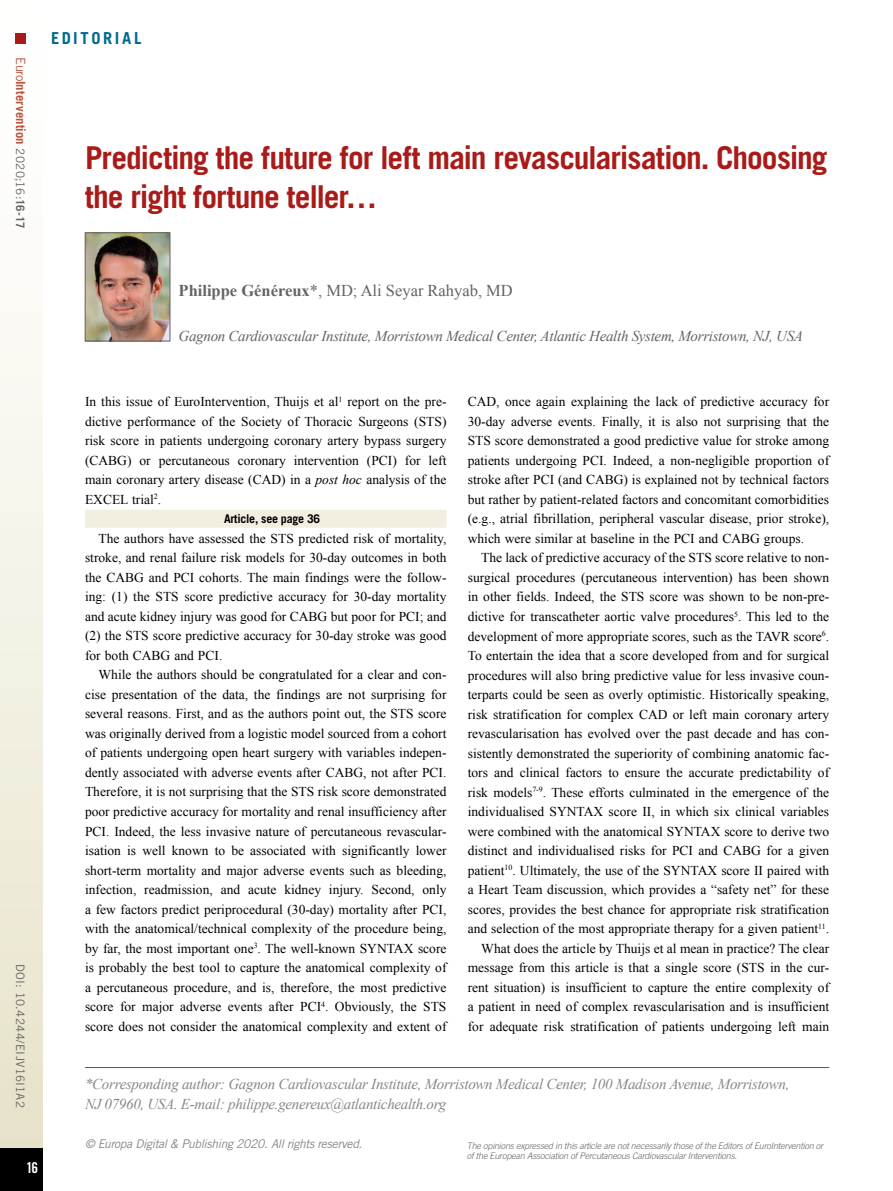
<style>
.page{position:relative;width:893px;height:1191px;background:#fff}
.page>*{position:absolute;margin:0;border:0;box-sizing:border-box;transform-origin:0 0}
.t1{font:700 31.5px/39px "Trade Gothic LT Std";letter-spacing:-.035em;color:#a91b18}
.t2{font:16.5px "Times New Roman";color:#646363}
.t3{font:700 16.5px "Trade Gothic LT Std";letter-spacing:.16em;color:#006b8d}
.t4{font:italic 15px/19.5px "Times New Roman";letter-spacing:-.02em;color:#878787}
.t5{font:italic 15px "Times New Roman";letter-spacing:-.02em;color:#646363}
.t6{font:15px "Trade Gothic LT Std Bd Cn 20";color:#fff}
.t7{font:13.5px/19.5px "Times New Roman";color:#000;text-align:justify}
.t8{font:700 12.75px "Trade Gothic LT Std";letter-spacing:.005em;color:#bc533d}
.t9{font:italic 12px "Trade Gothic LT Std";letter-spacing:-.03em;color:#878787}
.t10{font:700 12px "Trade Gothic LT Std";letter-spacing:-.02em;color:#000}
.t11{font:11.7px "Trade Gothic LT Std";letter-spacing:.02em;color:#646363}
.t12{font:italic 300 9px/10.5px "Trade Gothic LT Std";letter-spacing:-.02em;color:#646363}
.s1{font-weight:400}
.s2{font-weight:400;font-size:11.7px;color:#646363}
.s3{font-size:11.7px;color:#646363}
.s4{font-weight:700}
.s5{font-style:italic}
</style>
<div class="page">
<div style="left:0;top:0;width:43px;height:1191px;background:linear-gradient(to bottom,#fff,#e7e2c9)"></div>
<div style="left:0;top:1148px;width:43px;height:43px;background:#000"></div>
<div style="left:16px;top:34px;width:10px;height:10px;background:#a91b18"></div>
<hr style="left:85px;top:1067px;width:744px;height:1px;background:#575756">
<div style="left:85px;top:510px;width:361px;height:18px;background:#f2efe1"></div>
<img style="left:87px;top:235px;width:81px;height:104px">
<div style="left:85px;top:233px;width:85px;height:108px;border:1px solid #646363"></div>
<p class="t8" style="left:29px;top:57px;width:173px;rotate:90deg"><span class="s1">Euro</span>Intervention <span class="s2">2020;16:</span><span class="s3">16-17</span></p>
<p class="t3" style="left:51px;top:28px;width:92px">EDITORIAL</p>
<h1 class="t1" style="left:85px;top:138px;width:744px">Predicting the future for left main revascularisation. Choosing the right fortune teller…</h1>
<p class="t11" style="left:27px;top:964px;width:145px;rotate:90deg">DOI: 10.4244/EIJV16I1A2</p>
<p class="t6" style="left:26px;top:1158px;width:14px">16</p>
<p class="t2" style="left:179px;top:279px;width:336px"><span class="s4">Philippe Généreux</span>*, MD; Ali Seyar Rahyab, MD</p>
<p class="t5" style="left:179px;top:326px;width:626px">Gagnon Cardiovascular Institute, Morristown Medical Center, Atlantic Health System, Morristown, NJ, USA</p>
<p class="t7" style="left:85px;top:392px;width:363px">In this issue of EuroIntervention, Thuijs et al<sup>1</sup> report on the pre&shy;dictive performance of the Society of Thoracic Surgeons (STS) risk score in patients undergoing coronary artery bypass surgery (CABG) or percutaneous coronary intervention (PCI) for left main coronary artery disease (CAD) in a <span class="s5">post hoc</span> analysis of the EXCEL trial<sup>2</sup>.</p>
<p class="t10" style="left:224px;top:512px;width:98px">Article, see page 36</p>
<p class="t7" style="left:85px;top:528px;width:363px;text-indent:14px">The authors have assessed the STS predicted risk of mortality, stroke, and renal failure risk models for 30-day outcomes in both the CABG and PCI cohorts. The main findings were the follow&shy;ing: (1) the STS score predictive accuracy for 30-day mortality and acute kidney injury was good for CABG but poor for PCI; and (2) the STS score predictive accuracy for 30-day stroke was good for both CABG and PCI.</p>
<p class="t7" style="left:85px;top:665px;width:363px;text-indent:14px">While the authors should be congratulated for a clear and con&shy;cise presentation of the data, the findings are not surprising for several reasons. First, and as the authors point out, the STS score was originally derived from a logistic model sourced from a cohort of patients undergoing open heart surgery with variables indepen&shy;dently associated with adverse events after CABG, not after PCI.<br>Therefore, it is not surprising that the STS risk score demonstrated poor predictive accuracy for mortality and renal insufficiency after PCI. Indeed, the less invasive nature of percutaneous revascular&shy;isation is well known to be associated with significantly lower short-term mortality and major adverse events such as bleeding, infection, readmission, and acute kidney injury. Second, only a few factors predict periprocedural (30-day) mortality after PCI, with the anatomical/technical complexity of the procedure being, by far, the most important one<sup>3</sup>. The well-known SYNTAX score is probably the best tool to capture the anatomical complexity of a percutaneous procedure, and is, therefore, the most predictive score for major adverse events after PCI<sup>4</sup>. Obviously, the STS score does not consider the anatomical complexity and extent of</p>
<p class="t7" style="left:468px;top:392px;width:363px">CAD, once again explaining the lack of predictive accuracy for 30-day adverse events. Finally, it is also not surprising that the STS score demonstrated a good predictive value for stroke among patients undergoing PCI. Indeed, a non-negligible proportion of stroke after PCI (and CABG) is explained not by technical factors but rather by patient-related factors and concomitant comorbidities (e.g., atrial fibrillation, peripheral vascular disease, prior stroke), which were similar at baseline in the PCI and CABG groups.</p>
<p class="t7" style="left:468px;top:548px;width:363px;text-align:right">The lack of predictive accuracy of the STS score relative to non&shy;surgical procedures (percutaneous intervention) has been shown in other fields. Indeed, the STS score was shown to be non-pre&shy;dictive for transcatheter aortic valve procedures<sup>5</sup>. This led to the development of more appropriate scores, such as the TAVR score<sup>6</sup>.<br>To entertain the idea that a score developed from and for surgical procedures will also bring predictive value for less invasive coun&shy;terparts could be seen as overly optimistic. Historically speaking, risk stratification for complex CAD or left main coronary artery revascularisation has evolved over the past decade and has con&shy;sistently demonstrated the superiority of combining anatomic fac&shy;tors and clinical factors to ensure the accurate predictability of risk models<sup>7-9</sup>. These efforts culminated in the emergence of the individualised SYNTAX score II, in which six clinical variables were combined with the anatomical SYNTAX score to derive two distinct and individualised risks for PCI and CABG for a given patient<sup>10</sup>. Ultimately, the use of the SYNTAX score II paired with a Heart Team discussion, which provides a “safety net” for these scores, provides the best chance for appropriate risk stratification and selection of the most appropriate therapy for a given patient<sup>11</sup>.<br>What does the article by Thuijs et al mean in practice? The clear message from this article is that a single score (STS in the cur&shy;rent situation) is insufficient to capture the entire complexity of a patient in need of complex revascularisation and is insufficient for adequate risk stratification of patients undergoing left main</p>
<p class="t4" style="left:85px;top:1074px;width:706px">*Corresponding author: Gagnon Cardiovascular Institute, Morristown Medical Center, 100 Madison Avenue, Morristown,<br>NJ 07960, USA. E-mail: philippe.genereux@atlantichealth.org</p>
<p class="t9" style="left:85px;top:1137px;width:279px">© Europa Digital &amp; Publishing 2020. All rights reserved.</p>
<p class="t12" style="left:467px;top:1140px;width:358px">The opinions expressed in this article are not necessarily those of the Editors of EuroIntervention or of the European Association of Percutaneous Cardiovascular Interventions.</p>
</div>
